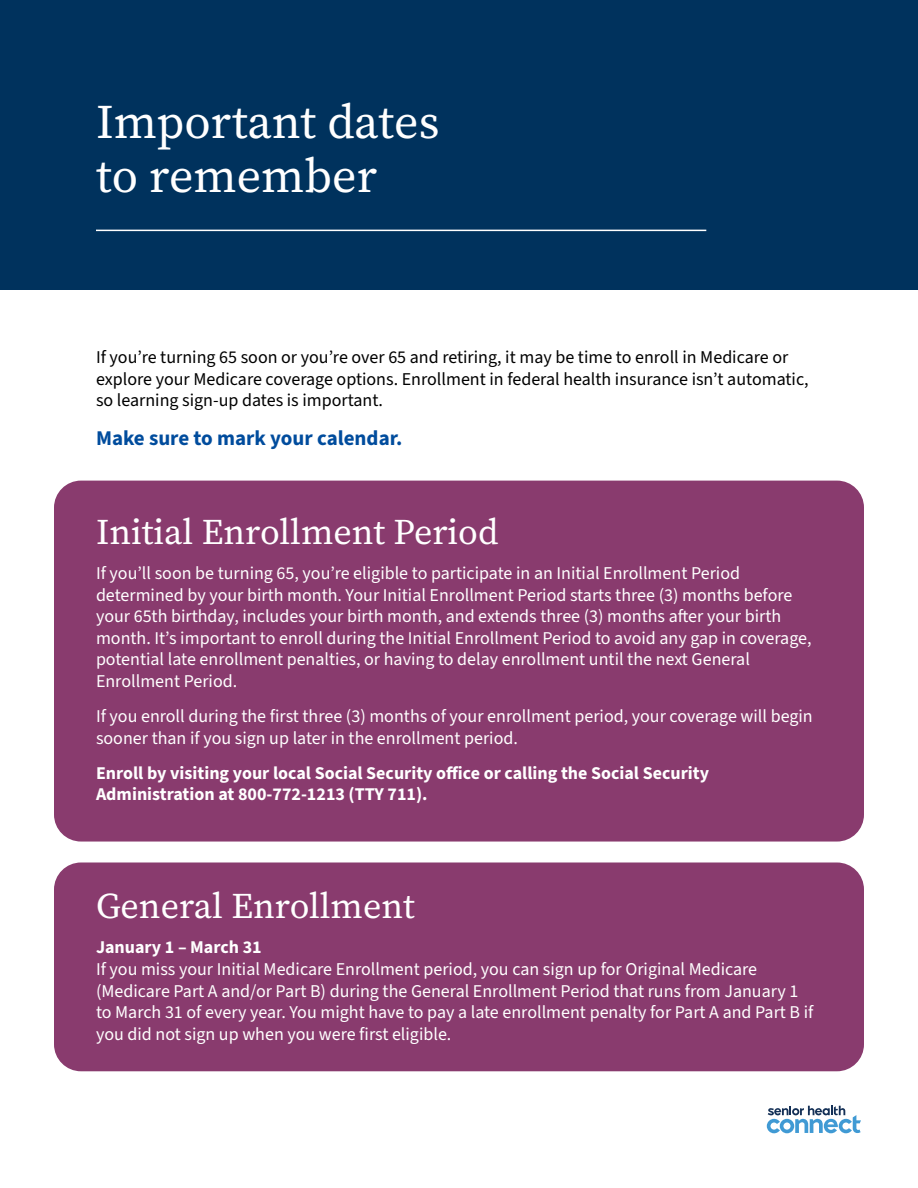
<style>
.page{position:relative;width:918px;height:1188px;background:#fff}
.page>*{position:absolute;margin:0;border:0;box-sizing:border-box;transform-origin:0 0}
.t1{font:48px/54px "Source Serif 4";color:#fff}
.t2{font:36px "Source Serif 4";color:#fff}
.t3{font:700 21px "Source Sans 3";color:#004c9d}
.t4{font:18px/21.6px "Source Sans 3";color:#fff}
.t5{font:18px/21.6px "Source Sans 3";color:#000}
.t6{font:700 18px/21.6px "Source Sans 3";color:#fff}
</style>
<div class="page">
<div style="left:0;top:0;width:918px;height:289px;background:#00325d"></div>
<div style="left:54px;top:481px;width:810px;height:361px;background:#893b6e;border-radius:27px"></div>
<hr style="left:96px;top:230px;width:610px;height:1px;background:#fff">
<div style="left:54px;top:862px;width:810px;height:209px;background:#893b6e;border-radius:27px"></div>
<svg style="left:767px;top:1106px;width:94px;height:27px"></svg>
<h1 class="t1" style="left:96px;top:95px;width:345px">Important dates to remember</h1>
<p class="t5" style="left:96px;top:346px;width:714px">If you’re turning 65 soon or you’re over 65 and retiring, it may be time to enroll in Medicare or explore your Medicare coverage options. Enrollment in federal health insurance isn’t automatic, so learning sign-up dates is important.</p>
<p class="t3" style="left:96px;top:424px;width:308px">Make sure to mark your calendar.</p>
<h2 class="t2" style="left:96px;top:508px;width:404px">Initial Enrollment Period</h2>
<p class="t4" style="left:96px;top:562px;width:717px">If you’ll soon be turning 65, you’re eligible to participate in an Initial Enrollment Period determined by your birth month. Your Initial Enrollment Period starts three (3) months before your 65th birthday, includes your birth month, and extends three (3) months after your birth month. It’s important to enroll during the Initial Enrollment Period to avoid any gap in coverage, potential late enrollment penalties, or having to delay enrollment until the next General Enrollment Period.</p>
<p class="t4" style="left:96px;top:705px;width:718px">If you enroll during the first three (3) months of your enrollment period, your coverage will begin sooner than if you sign up later in the enrollment period.</p>
<p class="t6" style="left:96px;top:762px;width:615px">Enroll by visiting your local Social Security office or calling the Social Security<br>Administration at 800-772-1213 (TTY 711).</p>
<h2 class="t2" style="left:96px;top:882px;width:320px">General Enrollment</h2>
<p class="t6" style="left:96px;top:936px;width:167px">January 1 – March 31</p>
<p class="t4" style="left:96px;top:958px;width:719px">If you miss your Initial Medicare Enrollment period, you can sign up for Original Medicare (Medicare Part A and/or Part B) during the General Enrollment Period that runs from January 1 to March 31 of every year. You might have to pay a late enrollment penalty for Part A and Part B if you did not sign up when you were first eligible.</p>
</div>
